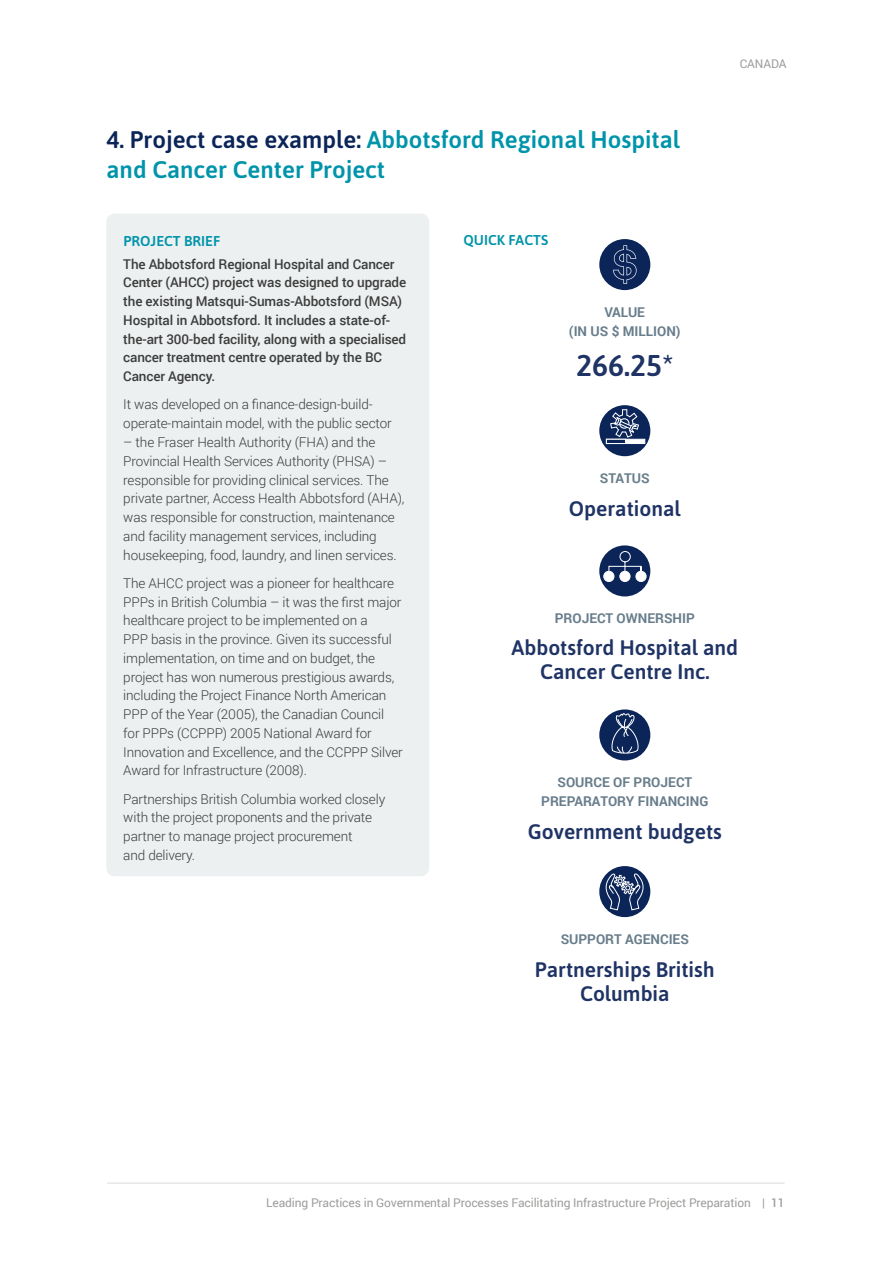
<style>
.page{position:relative;width:893px;height:1263px;background:#fff}
.page>*{position:absolute;margin:0;border:0;box-sizing:border-box;transform-origin:0 0}
.t1{font:500 30px "Asap";color:#1f3365}
.t2{font:500 24px/30px "Asap";color:#0094aa}
.t3{font:500 21px/24px "Asap";color:#1f3365;text-align:center}
.t4{font:500 14.25px "Asap";color:#0094aa}
.t5{font:300 13.5px/18.8px "Roboto";letter-spacing:-.01em;color:#3c3c3b}
.t6{font:500 13.5px/18.8px "Roboto";letter-spacing:-.01em;color:#3c3c3b}
.t7{font:700 13.5px/18.8px "Roboto";color:#687d8b;text-align:center}
.t8{font:12px "Roboto";letter-spacing:-.01em;color:#9d9d9c}
.s1{color:#0b2559}
.s2{font-weight:500}
</style>
<div class="page">
<div style="left:106px;top:214px;width:323px;height:662px;background:#ecf0f1;border-radius:9px"></div>
<div style="left:599px;top:239px;width:51px;height:51px;background:#0b2559;border-radius:50%"></div>
<svg style="left:613px;top:245px;width:24px;height:39px"></svg>
<div style="left:599px;top:709px;width:51px;height:51px;background:#0b2559;border-radius:50%"></div>
<svg style="left:607px;top:713px;width:33px;height:42px"></svg>
<div style="left:599px;top:545px;width:51px;height:51px;background:#0b2559;border-radius:50%"></div>
<svg style="left:608px;top:551px;width:34px;height:22px"></svg>
<div style="left:604px;top:571px;width:10px;height:10px;background:#fff;border-radius:50%"></div>
<div style="left:603px;top:571px;width:11px;height:11px;border:1px solid #fff;border-radius:50%"></div>
<div style="left:620px;top:571px;width:10px;height:10px;background:#fff;border-radius:50%"></div>
<div style="left:619px;top:571px;width:11px;height:11px;border:1px solid #fff;border-radius:50%"></div>
<div style="left:636px;top:571px;width:10px;height:10px;background:#fff;border-radius:50%"></div>
<div style="left:635px;top:571px;width:11px;height:11px;border:1px solid #fff;border-radius:50%"></div>
<div style="left:599px;top:405px;width:51px;height:51px;background:#0b2559;border-radius:50%"></div>
<svg style="left:626px;top:439px;width:19px;height:5px"></svg>
<svg style="left:606px;top:439px;width:20px;height:5px"></svg>
<svg style="left:610px;top:409px;width:29px;height:29px"></svg>
<div style="left:599px;top:866px;width:51px;height:51px;background:#0b2559;border-radius:50%"></div>
<svg style="left:604px;top:873px;width:41px;height:38px"></svg>
<hr style="left:107px;top:1183px;width:677px;height:1px;background:#dadada">
<h2 class="t2" style="left:107px;top:123px;width:575px"><span class="s1">4. Project case example:</span> Abbotsford Regional H ospital and Cancer Center Project</h2>
<p class="t8" style="left:740px;top:56px;width:9px">CANA</p>
<p class="t8" style="left:771px;top:56px;width:17px">DA</p>
<p class="t4" style="left:123px;top:231px;width:96px">Proj ect bri ef</p>
<p class="t6" style="left:123px;top:254px;width:284px">The Abbotsford Regional Hospital and Cancer Center (AHCC) project was designed to upgrade the existing Matsqui-Sumas-Abbotsford (MSA)<br>Hospital in Abbotsford. It includes a state-of&shy;the-art 300-bed facility, along with a specialised cancer treatment centre operated by the BC Cancer Agency.</p>
<p class="t5" style="left:123px;top:395px;width:270px">It was developed on a finance-design-build&shy;operate-maintain model, with the public sector</p>
<p class="t5" style="left:123px;top:432px;width:283px">– the Fraser Health Authority (FHA) and the Provincial Health Services Authority (PHSA) – responsible for providing clinical services. The private partner, Access Health Abbotsford (AHA), was responsible for construction, maintenance and facility management services, including housekeeping, food, laundry, and linen services.</p>
<p class="t5" style="left:123px;top:573px;width:281px">The AHCC project was a pioneer for healthcare PPPs in British Columbia – it was the first major healthcare project to be implemented on a<br>PPP basis in the province. Given its successful implementation, on time and on budget, the project has won numerous prestigious awards, including the Project Finance North American PPP of the Year (2005), the Canadian Council for PPPs (CCPPP) 2005 National Award for Innovation and Excellence, and the CCPPP Silver Award for Infrastructure (2008).</p>
<p class="t5" style="left:123px;top:789px;width:263px">Partnerships British Columbia worked closely with the project proponents and the private partner to manage project procurement<br>and delivery.</p>
<p class="t4" style="left:464px;top:231px;width:86px">Quic k facts</p>
<p class="t7" style="left:569px;top:302px;width:113px">VALUE<br>(IN US $ MILLION)</p>
<h1 class="t1" style="left:576px;top:345px;width:99px">266.25*</h1>
<p class="t7" style="left:600px;top:468px;width:50px">STATUS</p>
<h3 class="t3" style="left:569px;top:495px;width:113px">Operational</h3>
<p class="t7" style="left:555px;top:608px;width:44px">PROJECT</p>
<p class="t7" style="left:617px;top:608px;width:73px">OWNERSHIP</p>
<h3 class="t3" style="left:512px;top:635px;width:228px">Abbotsford H ospital and<br>Cancer Centre Inc.</h3>
<p class="t7" style="left:541px;top:773px;width:136px;text-align:left;text-indent:16px">SOURCE OF PROJECT<br>PREPARATO</p>
<p class="t7" style="left:617px;top:791px;width:37px">RY FINANCING</p>
<h3 class="t3" style="left:528px;top:818px;width:196px">Government budgets</h3>
<p class="t7" style="left:561px;top:929px;width:28px">SUPPO</p>
<p class="t7" style="left:605px;top:929px;width:29px">RT AGENCIES</p>
<h3 class="t3" style="left:535px;top:956px;width:181px">Partnerships British<br>Columbia</h3>
<p class="t8" style="left:266px;top:1194px;width:520px">Leading Practices in Governmental Processes Facilitating Infrastructure Project Preparation | <span class="s2">11</span></p>
</div>
